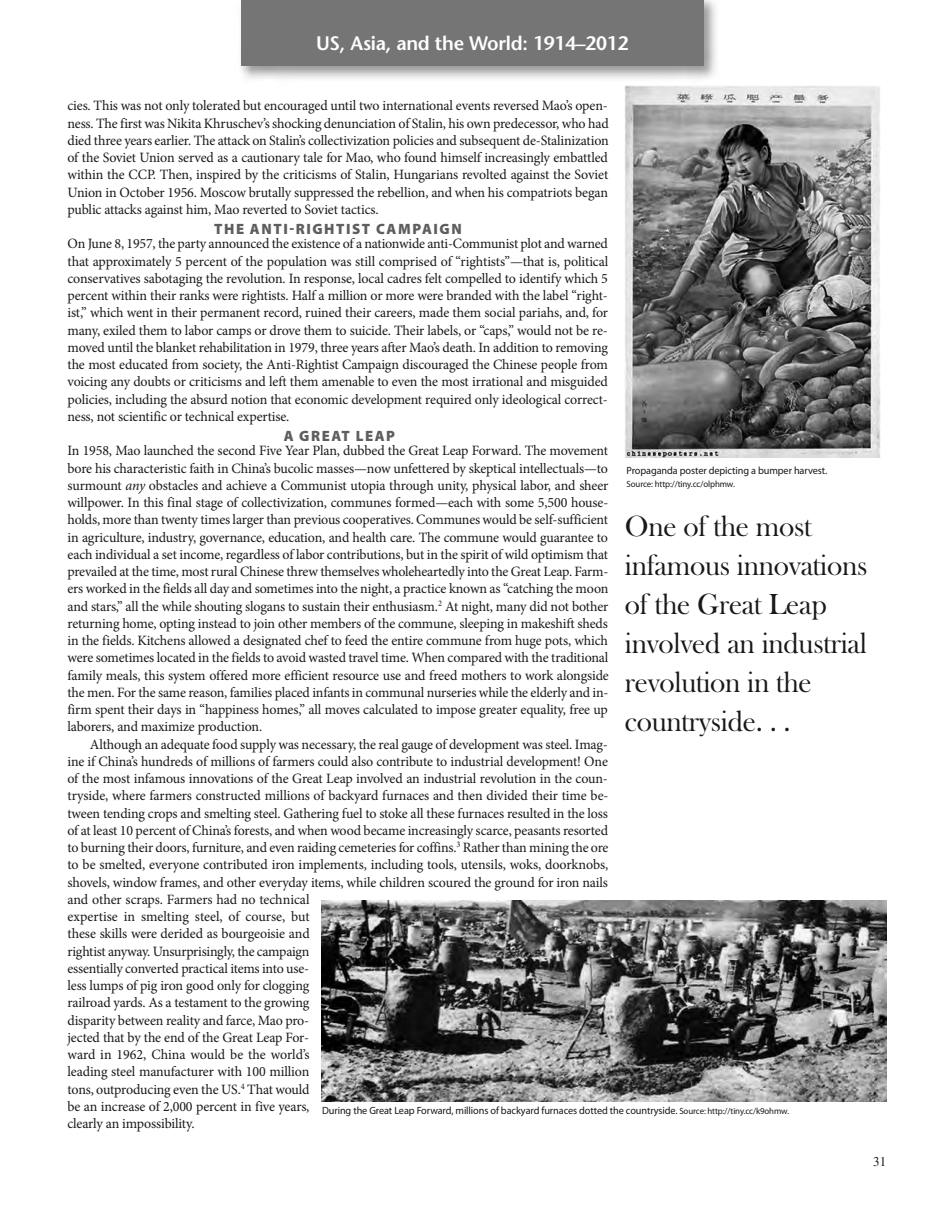
<style>
.page{position:relative;width:945px;height:1215px;background:#fff}
.page>*{position:absolute;margin:0;border:0;box-sizing:border-box;transform-origin:0 0}
.t1{font:30px/39px "Bask Old Face";letter-spacing:-.01em;color:#191919}
.t2{font:600 19.5px "Stone Sans";letter-spacing:-.01em;color:#fff}
.t3{font:900 15px "Myriad Pro";letter-spacing:.105em;color:#5e5e5e}
.t4{font:14.25px/17.2px "Minion Pro";letter-spacing:-.01em;color:#191919;text-align:justify}
.t5{font:13.5px "EAA Times";color:#191919;scale:.95 1}
.t6{font:10.5px "Myriad Pro";letter-spacing:-.01em;color:#191919}
.t7{font:9px "Myriad Pro";letter-spacing:-.01em;color:#191919}
.s1{font-style:italic}
.s2{font-size:9px}
</style>
<div class="page">
<img style="left:240px;top:0;width:476px;height:79px">
<div style="left:241px;top:0;width:462px;height:66px;background:#757575"></div>
<img style="left:625px;top:85px;width:255px;height:372px">
<img style="left:322px;top:901px;width:564px;height:200px">
<h2 class="t2" style="left:316px;top:35px;width:314px">US, Asia, and the World: 1914–2012</h2>
<p class="t4" style="left:68px;top:98px;width:543px">cies. This was not only tolerated but encouraged until two international events reversed Mao’s open&shy;ness. The first was Nikita Khruschev’s shocking denunciation of Stalin, his own predecessor, who had died three years earlier. The attack on Stalin’s collectivization policies and subsequent de-Stalinization of the Soviet Union served as a cautionary tale for Mao, who found himself increasingly embattled within the CCP. Then, inspired by the criticisms of Stalin, Hungarians revolted against the Soviet Union in October 1956. Moscow brutally suppressed the rebellion, and when his compatriots began public attacks against him, Mao reverted to Soviet tactics.</p>
<p class="t3" style="left:214px;top:224px;width:249px">THE ANTI-RIGHTIST CAMPAIGN</p>
<p class="t4" style="left:68px;top:236px;width:543px">On June 8, 1957, the party announced the existence of a nationwide anti-Communist plot and warned that approximately 5 percent of the population was still comprised of “rightists”—that is, political conservatives sabotaging the revolution. In response, local cadres felt compelled to identify which 5 percent within their ranks were rightists. Half a million or more were branded with the label “right&shy;ist,” which went in their permanent record, ruined their careers, made them social pariahs, and, for many, exiled them to labor camps or drove them to suicide. Their labels, or “caps,” would not be re&shy;moved until the blanket rehabilitation in 1979, three years after Mao’s death. In addition to removing the most educated from society, the Anti-Rightist Campaign discouraged the Chinese people from voicing any doubts or criticisms and left them amenable to even the most irrational and misguided policies, including the absurd notion that economic development required only ideological correct&shy;ness, not scientific or technical expertise.</p>
<p class="t3" style="left:284px;top:431px;width:113px">A GREAT LEAP</p>
<p class="t4" style="left:68px;top:443px;width:543px">In 1958, Mao launched the second Five Year Plan, dubbed the Great Leap Forward. The movement bore his characteristic faith in China’s bucolic masses—now unfettered by skeptical intellectuals—to surmount <span class="s1">any</span> obstacles and achieve a Communist utopia through unity, physical labor, and sheer willpower. In this final stage of collectivization, communes formed—each with some 5,500 house&shy;holds, more than twenty times larger than previous cooperatives. Communes would be self-sufficient in agriculture, industry, governance, education, and health care. The commune would guarantee to each individual a set income, regardless of labor contributions, but in the spirit of wild optimism that prevailed at the time, most rural Chinese threw themselves wholeheartedly into the Great Leap. Farm&shy;ers worked in the fields all day and sometimes into the night, a practice known as “catching the moon and stars,” all the while shouting slogans to sustain their enthusiasm.<sup>2</sup> At night, many did not bother returning home, opting instead to join other members of the commune, sleeping in makeshift sheds in the fields. Kitchens allowed a designated chef to feed the entire commune from huge pots, which were sometimes located in the fields to avoid wasted travel time. When compared with the traditional family meals, this system offered more efficient resource use and freed mothers to work alongside the men. For the same reason, families placed infants in communal nurseries while the elderly and in&shy;firm spent their days in “happiness homes,” all moves calculated to impose greater equality, free up laborers, and maximize production.</p>
<p class="t4" style="left:67px;top:737px;width:543px;text-align:left;text-indent:23px">Although an adequate food supply was necessary, the real gauge of development was steel. Imag&shy;ine if China’s hundreds of millions of farmers could also contribute to industrial development! One of the most infamous innovations of the Great Leap involved an industrial revolution in the coun&shy;tryside, where farmers constructed millions of backyard furnaces and then divided their time be&shy;tween tending crops and smelting steel. Gathering fuel to stoke all these furnaces resulted in the loss of at least 10 percent of China’s forests, and when wood became increasingly scarce, peasants resorted to burning their doors, furniture, and even raiding cemeteries for coffins.<sup>3</sup> Rather than mining the ore to be smelted, everyone contributed iron implements, including tools, utensils, woks, doorknobs, shovels, window frames, and other everyday items, while children scoured the ground for iron nails and other scraps. Farmers had no technical<br>expertise in smelting steel, of course, but<br>these skills were derided as bourgeoisie and<br>rightist anyway. Unsurprisingly, the campaign<br>essentially converted practical items into use-<br>less lumps of pig iron good only for clogging<br>railroad yards. As a testament to the growing<br>disparity between reality and farce, Mao pro-<br>jected that by the end of the Great Leap For-<br>ward in 1962, China would be the world’s<br>leading steel manufacturer with 100 million<br>tons, outproducing even the US.<sup>4</sup> That would<br>be an increase of 2,000 percent in five years,<br>clearly an impossibility.</p>
<p class="t6" style="left:627px;top:466px;width:202px">Propaganda poster depicting a bumper harvest.</p>
<p class="t7" style="left:627px;top:481px;width:110px">Source: http://tiny.cc/olphmw.</p>
<h1 class="t1" style="left:625px;top:506px;width:244px">One of the most infamous innovations of the Great Leap involved an industrial revolution in the countryside. . .</h1>
<p class="t6" style="left:322px;top:1107px;width:469px">During the great Leap Forward, millions of backyard furnaces dotted the countryside. <span class="s2">Source: http://tiny.cc/k9ohmw.</span></p>
<p class="t5" style="left:873px;top:1157px;width:15px">31</p>
</div>
